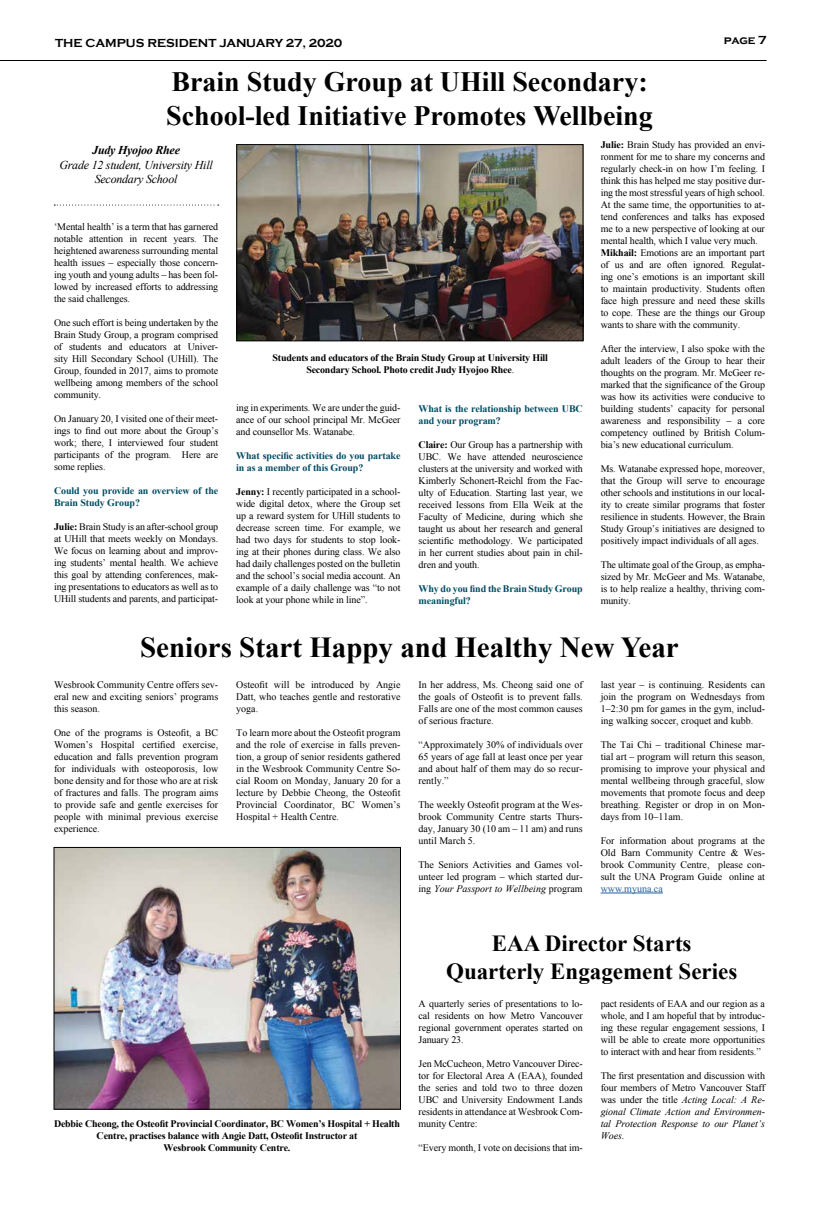
<style>
.page{position:relative;width:819px;height:1224px;background:#fff}
.page>*{position:absolute;margin:0;border:0;box-sizing:border-box;transform-origin:0 0}
.t1{font:700 29px "Times New Roman";color:#000}
.t2{font:700 28px/33.6px "Times New Roman";color:#000}
.t3{font:700 23px/27.6px "Times New Roman";color:#000;text-align:center}
.t4{font:italic 12px/14.4px "Times New Roman";letter-spacing:-.02em;color:#000;text-align:center}
.t5{font:700 12px "Copperplate Gothic";letter-spacing:-.015em;color:#000}
.t6{font:italic 700 12px "Times New Roman";letter-spacing:-.02em;color:#000}
.t7{font:10px/12px "Times New Roman";letter-spacing:-.01em;color:#000;text-align:justify}
.t8{font:700 10px/12px "Times New Roman";letter-spacing:-.02em;color:#000;text-align:center}
.t9{font:700 10px/12px "Times New Roman";letter-spacing:-.01em;color:#004b63}
.t10{font:italic 10px/12px "Times New Roman";letter-spacing:-.01em;color:#000;text-align:justify}
.t11{font:10px "Times New Roman";color:#215e9e}
.s1{font-weight:700}
.s2{font-weight:400}
.s3{font-style:italic}
.s4{font-style:normal}
</style>
<div class="page">
<hr style="left:0;top:60px;width:767px;height:1px;background:#000">
<svg style="left:54px;top:205px;width:165px;height:1px"></svg>
<img style="left:238px;top:146px;width:344px;height:193px">
<div style="left:236px;top:144px;width:348px;height:197px;border:1px solid #000"></div>
<hr style="left:601px;top:893px;width:62px;height:1px;background:#215e9e">
<img style="left:56px;top:849px;width:343px;height:259px">
<div style="left:54px;top:847px;width:347px;height:263px;border:1px solid #000"></div>
<p class="t5" style="left:55px;top:37px;width:289px">THE CAMPUS RESIDENT JANUARY 27, 2020</p>
<p class="t5" style="left:724px;top:34px;width:44px">page 7</p>
<h2 class="t2" style="left:166px;top:64px;width:488px">Brain Study Group at UHill Secondary:<br>School-led Initiative Promotes Wellbeing</h2>
<p class="t6" style="left:92px;top:142px;width:89px">Judy Hyojoo Rhee</p>
<p class="t4" style="left:59px;top:157px;width:155px">Grade 12 student, University Hill<br>Secondary School</p>
<p class="t7" style="left:54px;top:220px;width:166px">‘Mental health’ is a term that has garnered notable attention in recent years. The heightened awareness surrounding mental health issues – especially those concern&shy;ing youth and young adults – has been fol&shy;lowed by increased efforts to addressing the said challenges.</p>
<p class="t7" style="left:54px;top:316px;width:166px">One such effort is being undertaken by the Brain Study Group, a program comprised of students and educators at Univer&shy;sity Hill Secondary School (UHill). The Group, founded in 2017, aims to promote wellbeing among members of the school community.</p>
<p class="t7" style="left:54px;top:412px;width:166px">On January 20, I visited one of their meet&shy;ings to find out more about the Group’s work; there, I interviewed four student participants of the program. Here are some replies.</p>
<p class="t9" style="left:54px;top:484px;width:166px">Could you provide an overview of the<br>Brain Study Group?</p>
<p class="t7" style="left:54px;top:520px;width:166px"><span class="s1">Julie:</span> Brain Study is an after-school group at UHill that meets weekly on Mondays.<br>We focus on learning about and improv&shy;ing students’ mental health. We achieve this goal by attending conferences, mak&shy;ing presentations to educators as well as to UHill students and parents, and participat-</p>
<p class="t7" style="left:601px;top:138px;width:166px;text-align:left"><span class="s1">Julie:</span> Brain Study has provided an envi&shy;ronment for me to share my concerns and regularly check-in on how I’m feeling. I think this has helped me stay positive dur&shy;ing the most stressful years of high school.<br>At the same time, the opportunities to at&shy;tend conferences and talks has exposed me to a new perspective of looking at our mental health, which I value very much.<br><span class="s1">Mikhail:</span> Emotions are an important part of us and are often ignored. Regulat&shy;ing one’s emotions is an important skill to maintain productivity. Students often face high pressure and need these skills to cope. These are the things our Group wants to share with the community.</p>
<p class="t7" style="left:601px;top:342px;width:166px">After the interview, I also spoke with the adult leaders of the Group to hear their thoughts on the program. Mr. McGeer re&shy;marked that the significance of the Group was how its activities were conducive to building students’ capacity for personal awareness and responsibility – a core competency outlined by British Colum&shy;bia’s new educational curriculum.</p>
<p class="t7" style="left:601px;top:462px;width:166px">Ms. Watanabe expressed hope, moreover, that the Group will serve to encourage other schools and institutions in our local&shy;ity to create similar programs that foster resilience in students. However, the Brain Study Group’s initiatives are designed to positively impact individuals of all ages.</p>
<p class="t7" style="left:601px;top:558px;width:166px">The ultimate goal of the Group, as empha&shy;sized by Mr. McGeer and Ms. Watanabe, is to help realize a healthy, thriving com&shy;munity.</p>
<p class="t8" style="left:273px;top:352px;width:277px">Students and educators of the Brain Study Group at University Hill<br>Secondary School. Photo credit Judy Hyojoo Rhee<span class="s2">.</span></p>
<p class="t7" style="left:236px;top:401px;width:166px">ing in experiments. We are under the guid&shy;ance of our school principal Mr. McGeer and counsellor Ms. Watanabe.</p>
<p class="t9" style="left:236px;top:449px;width:166px">What specific activities do you partake in as a member of this Group?</p>
<p class="t7" style="left:236px;top:485px;width:166px"><span class="s1">Jenny:</span> I recently participated in a school&shy;wide digital detox, where the Group set up a reward system for UHill students to decrease screen time. For example, we had two days for students to stop look&shy;ing at their phones during class. We also had daily challenges posted on the bulletin and the school’s social media account. An example of a daily challenge was “to not look at your phone while in line”.</p>
<p class="t9" style="left:419px;top:402px;width:166px">What is the relationship between UBC and your program?</p>
<p class="t7" style="left:419px;top:438px;width:166px"><span class="s1">Claire:</span> Our Group has a partnership with UBC. We have attended neuroscience clusters at the university and worked with Kimberly Schonert-Reichl from the Fac&shy;ulty of Education. Starting last year, we received lessons from Ella Weik at the Faculty of Medicine, during which she taught us about her research and general scientific methodology. We participated in her current studies about pain in chil&shy;dren and youth.</p>
<p class="t9" style="left:419px;top:582px;width:166px">Why do you find the Brain Study Group meaningful?</p>
<h1 class="t1" style="left:140px;top:627px;width:540px">Seniors Start Happy and Healthy New Year</h1>
<p class="t7" style="left:54px;top:678px;width:166px">Wesbrook Community Centre offers sev&shy;eral new and exciting seniors’ programs this season.</p>
<p class="t7" style="left:54px;top:726px;width:166px">One of the programs is Osteofit, a BC Women’s Hospital certified exercise, education and falls prevention program for individuals with osteoporosis, low bone density and for those who are at risk of fractures and falls. The program aims to provide safe and gentle exercises for people with minimal previous exercise experience.</p>
<p class="t7" style="left:236px;top:678px;width:166px">Osteofit will be introduced by Angie Datt, who teaches gentle and restorative yoga.</p>
<p class="t7" style="left:236px;top:726px;width:166px">To learn more about the Osteofit program and the role of exercise in falls preven&shy;tion, a group of senior residents gathered in the Wesbrook Community Centre So&shy;cial Room on Monday, January 20 for a lecture by Debbie Cheong, the Osteofit Provincial Coordinator, BC Women’s Hospital + Health Centre.</p>
<p class="t7" style="left:418px;top:678px;width:166px">In her address, Ms. Cheong said one of the goals of Osteofit is to prevent falls.<br>Falls are one of the most common causes of serious fracture.</p>
<p class="t7" style="left:418px;top:738px;width:166px">“Approximately 30% of individuals over 65 years of age fall at least once per year and about half of them may do so recur&shy;rently.”</p>
<p class="t7" style="left:418px;top:798px;width:166px">The weekly Osteofit program at the Wes&shy;brook Community Centre starts Thurs&shy;day, January 30 (10 am – 11 am) and runs until March 5.</p>
<p class="t7" style="left:418px;top:858px;width:166px">The Seniors Activities and Games vol&shy;unteer led program – which started dur&shy;ing <span class="s3">Your Passport to Wellbeing</span> program</p>
<p class="t7" style="left:601px;top:678px;width:166px">last year – is continuing. Residents can join the program on Wednesdays from 1–2:30 pm for games in the gym, includ&shy;ing walking soccer, croquet and kubb.</p>
<p class="t7" style="left:601px;top:738px;width:166px">The Tai Chi – traditional Chinese mar&shy;tial art – program will return this season, promising to improve your physical and mental wellbeing through graceful, slow movements that promote focus and deep breathing. Register or drop in on Mon&shy;days from 10–11am.</p>
<p class="t7" style="left:601px;top:834px;width:166px">For information about programs at the Old Barn Community Centre &amp; Wes&shy;brook Community Centre, please con&shy;sult the UNA Program Guide online at</p>
<p class="t11" style="left:601px;top:882px;width:64px">www.myuna.ca</p>
<p class="t8" style="left:54px;top:1117px;width:348px">Debbie Cheong, the Osteofit Provincial Coordinator, BC Women’s Hospital + Health<br>Centre, practises balance with Angie Datt, Osteofit Instructor at<br>Wesbrook Community Centre.</p>
<h3 class="t3" style="left:446px;top:929px;width:293px">EAA Director Starts<br>Quarterly Engagement Series</h3>
<p class="t7" style="left:419px;top:997px;width:166px">A quarterly series of presentations to lo&shy;cal residents on how Metro Vancouver regional government operates started on January 23.</p>
<p class="t7" style="left:419px;top:1057px;width:166px">Jen McCucheon, Metro Vancouver Direc&shy;tor for Electoral Area A (EAA), founded the series and told two to three dozen UBC and University Endowment Lands residents in attendance at Wesbrook Com&shy;munity Centre:</p>
<p class="t7" style="left:419px;top:1141px;width:166px">“Every month, I vote on decisions that im-</p>
<p class="t7" style="left:601px;top:998px;width:166px">pact residents of EAA and our region as a whole, and I am hopeful that by introduc&shy;ing these regular engagement sessions, I will be able to create more opportunities to interact with and hear from residents.”</p>
<p class="t10" style="left:601px;top:1070px;width:166px"><span class="s4">The first presentation and discussion with four members of Metro Vancouver Staff was under the title</span> Acting Local: A Re&shy;gional Climate Action and Environmen&shy;tal Protection Response to our Planet’s Woes.</p>
</div>
